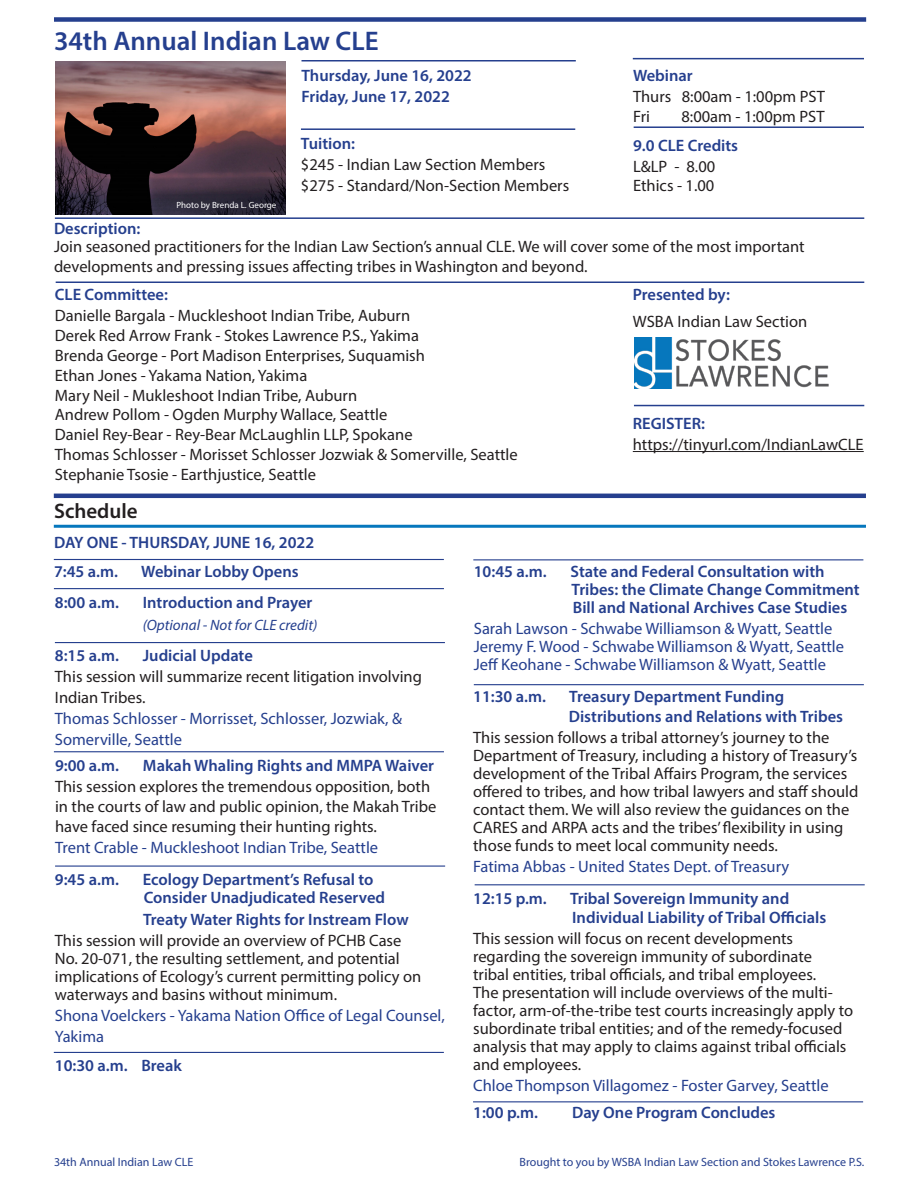
<style>
.page{position:relative;width:918px;height:1188px;background:#fff}
.page>*{position:absolute;margin:0;border:0;box-sizing:border-box;transform-origin:0 0}
.t1{font:600 27px "Myriad Pro";color:#253f8e}
.t2{font:600 21px "Myriad Pro";color:#231f20}
.t3{font:16.5px/18px "Myriad Pro";color:#231f20}
.t4{font:600 16.5px/18px "Myriad Pro";color:#253f8e}
.t5{font:16.5px/21px "Myriad Pro";color:#253f8e}
.t6{font:italic 15px "Myriad Pro";color:#253f8e}
.t7{font:12px "Myriad Pro";color:#253f8e}
.t8{font:9px "Myriad Pro";color:#fff}
</style>
<div class="page">
<div style="left:54px;top:17px;width:812px;height:5px;background:#253f8e"></div>
<img style="left:55px;top:62px;width:230px;height:152px">
<hr style="left:633px;top:58px;width:231px;height:1px;background:#253f8e">
<hr style="left:301px;top:128px;width:274px;height:2px;background:#253f8e">
<hr style="left:302px;top:60px;width:274px;height:2px;background:#253f8e">
<hr style="left:634px;top:126px;width:230px;height:2px;background:#253f8e">
<hr style="left:56px;top:282px;width:808px;height:1px;background:#253f8e">
<img style="left:635px;top:337px;width:194px;height:51px">
<hr style="left:54px;top:494px;width:812px;height:4px;background:#253f8e">
<hr style="left:55px;top:217px;width:809px;height:2px;background:#253f8e">
<hr style="left:54px;top:525px;width:812px;height:3px;background:#0677bd">
<hr style="left:54px;top:559px;width:390px;height:1px;background:#253f8e">
<hr style="left:54px;top:588px;width:390px;height:1px;background:#253f8e">
<hr style="left:55px;top:642px;width:390px;height:1px;background:#253f8e">
<hr style="left:54px;top:751px;width:390px;height:1px;background:#253f8e">
<hr style="left:55px;top:866px;width:390px;height:1px;background:#253f8e">
<hr style="left:54px;top:1052px;width:390px;height:1px;background:#253f8e">
<hr style="left:474px;top:684px;width:390px;height:1px;background:#253f8e">
<hr style="left:475px;top:884px;width:390px;height:1px;background:#253f8e">
<hr style="left:473px;top:559px;width:390px;height:1px;background:#253f8e">
<hr style="left:634px;top:405px;width:230px;height:1px;background:#253f8e">
<hr style="left:633px;top:451px;width:231px;height:1px;background:#231f20">
<hr style="left:473px;top:1101px;width:390px;height:1px;background:#253f8e">
<p class="t1" style="left:54px;top:24px;width:326px">34th Annual Indian Law CLE</p>
<p class="t4" style="left:302px;top:66px;width:172px">Thursday, June 16, 2022</p>
<p class="t4" style="left:302px;top:87px;width:150px">Friday, June 17, 2022</p>
<p class="t8" style="left:176px;top:199px;width:101px">Photo by Brenda L. George</p>
<p class="t4" style="left:301px;top:134px;width:56px">Tuition:</p>
<p class="t3" style="left:301px;top:155px;width:246px">$245 - Indian Law Section Members</p>
<p class="t3" style="left:301px;top:176px;width:270px">$275 - Standard/Non-Section Members</p>
<p class="t4" style="left:633px;top:66px;width:61px">Webinar</p>
<p class="t3" style="left:633px;top:87px;width:193px">Thurs 8:00am - 1:00pm PST</p>
<p class="t3" style="left:633px;top:107px;width:18px">Fri</p>
<p class="t3" style="left:681px;top:107px;width:145px">8:00am - 1:00pm PST</p>
<p class="t4" style="left:633px;top:136px;width:107px">9.0 CLE Credits</p>
<p class="t3" style="left:633px;top:157px;width:84px">L&amp;LP - 8.00</p>
<p class="t3" style="left:633px;top:177px;width:83px">Ethics - 1.00</p>
<p class="t4" style="left:54px;top:219px;width:88px">Description:</p>
<p class="t3" style="left:54px;top:237px;width:752px;line-height:19.5px">Join seasoned practitioners for the Indian Law Section’s annual CLE. We will cover some of the most important developments and pressing issues affecting tribes in Washington and beyond.</p>
<p class="t4" style="left:633px;top:285px;width:99px">Presented by:</p>
<p class="t3" style="left:633px;top:312px;width:176px">WSBA Indian Law Section</p>
<p class="t4" style="left:55px;top:285px;width:115px">CLE Committee:</p>
<p class="t3" style="left:55px;top:307px;width:357px">Danielle Bargala - Muckleshoot Indian Tribe, Auburn</p>
<p class="t3" style="left:55px;top:326px;width:366px">Derek Red Arrow Frank - Stokes Lawrence P.S., Yakima</p>
<p class="t3" style="left:55px;top:346px;width:372px">Brenda George - Port Madison Enterprises, Suquamish</p>
<p class="t3" style="left:55px;top:366px;width:254px">Ethan Jones - Yakama Nation, Yakima</p>
<p class="t3" style="left:55px;top:386px;width:304px">Mary Neil - Mukleshoot Indian Tribe, Auburn</p>
<p class="t3" style="left:55px;top:406px;width:334px">Andrew Pollom - Ogden Murphy Wallace, Seattle</p>
<p class="t3" style="left:55px;top:425px;width:359px">Daniel Rey-Bear - Rey-Bear McLaughlin LLP, Spokane</p>
<p class="t3" style="left:55px;top:445px;width:464px">Thomas Schlosser - Morisset Schlosser Jozwiak &amp; Somerville, Seattle</p>
<p class="t3" style="left:55px;top:465px;width:263px">Stephanie Tsosie - Earthjustice, Seattle</p>
<p class="t4" style="left:633px;top:414px;width:74px">REGISTER:</p>
<p class="t3" style="left:633px;top:435px;width:232px">https://tinyurl.com/IndianLawCLE</p>
<p class="t2" style="left:54px;top:498px;width:85px">Schedule</p>
<p class="t4" style="left:54px;top:533px;width:262px">DAY ONE - THURSDAY, JUNE 16, 2022</p>
<p class="t4" style="left:54px;top:562px;width:66px">7:45 a.m.</p>
<p class="t4" style="left:141px;top:562px;width:159px">Webinar Lobby Opens</p>
<p class="t4" style="left:55px;top:593px;width:66px">8:00 a.m.</p>
<p class="t4" style="left:143px;top:593px;width:171px">Introduction and Prayer</p>
<p class="t6" style="left:143px;top:615px;width:176px">(Optional - Not for CLE credit)</p>
<p class="t4" style="left:55px;top:646px;width:66px">8:15 a.m.</p>
<p class="t4" style="left:143px;top:646px;width:112px">Judicial Update</p>
<p class="t3" style="left:55px;top:666px;width:369px;line-height:21px">This session will summarize recent litigation involving<br>Indian Tribes.</p>
<p class="t5" style="left:55px;top:708px;width:349px">Thomas Schlosser - Morrisset, Schlosser, Jozwiak, &amp;<br>Somerville, Seattle</p>
<p class="t4" style="left:55px;top:756px;width:66px">9:00 a.m.</p>
<p class="t4" style="left:143px;top:756px;width:293px">Makah Whaling Rights and MMPA Waiver</p>
<p class="t3" style="left:55px;top:776px;width:383px;line-height:19.8px">This session explores the tremendous opposition, both in the courts of law and public opinion, the Makah Tribe have faced since resuming their hunting rights.</p>
<p class="t5" style="left:55px;top:836px;width:325px">Trent Crable - Muckleshoot Indian Tribe, Seattle</p>
<p class="t4" style="left:55px;top:870px;width:66px">9:45 a.m.</p>
<p class="t4" style="left:143px;top:870px;width:244px">Ecology Department’s Refusal to<br>Consider Unadjudicated Reserved</p>
<p class="t4" style="left:143px;top:910px;width:267px">Treaty Water Rights for Instream Flow</p>
<p class="t3" style="left:55px;top:931px;width:368px">This session will provide an overview of PCHB Case No. 20-071, the resulting settlement, and potential implications of Ecology’s current permitting policy on waterways and basins without minimum.</p>
<p class="t5" style="left:55px;top:1004px;width:391px">Shona Voelckers - Yakama Nation Office of Legal Counsel,<br>Yakima</p>
<p class="t4" style="left:55px;top:1056px;width:129px">10:30 a.m. Break</p>
<p class="t4" style="left:474px;top:562px;width:74px">10:45 a.m.</p>
<p class="t4" style="left:571px;top:562px;width:291px">State and Federal Consultation with<br>Tribes: the Climate Change Commitment</p>
<p class="t4" style="left:573px;top:598px;width:276px">Bill and National Archives Case Studies</p>
<p class="t5" style="left:474px;top:617px;width:360px">Sarah Lawson - Schwabe Williamson &amp; Wyatt, Seattle</p>
<p class="t5" style="left:474px;top:635px;width:372px">Jeremy F. Wood - Schwabe Williamson &amp; Wyatt, Seattle</p>
<p class="t5" style="left:474px;top:653px;width:354px">Jeff Keohane - Schwabe Williamson &amp; Wyatt, Seattle</p>
<p class="t4" style="left:473px;top:687px;width:74px">11:30 a.m.</p>
<p class="t4" style="left:569px;top:687px;width:216px">Treasury Department Funding</p>
<p class="t4" style="left:569px;top:707px;width:276px">Distributions and Relations with Tribes</p>
<p class="t3" style="left:473px;top:728px;width:387px">This session follows a tribal attorney’s journey to the Department of Treasury, including a history of Treasury’s development of the Tribal Affairs Program, the services offered to tribes, and how tribal lawyers and staff should contact them. We will also review the guidances on the CARES and ARPA acts and the tribes’ flexibility in using those funds to meet local community needs.</p>
<p class="t5" style="left:473px;top:856px;width:318px">Fatima Abbas - United States Dept. of Treasury</p>
<p class="t4" style="left:473px;top:889px;width:75px">12:15 p.m.</p>
<p class="t4" style="left:570px;top:889px;width:221px">Tribal Sovereign Immunity and</p>
<p class="t4" style="left:572px;top:909px;width:256px">Individual Liability of Tribal Officials</p>
<p class="t3" style="left:473px;top:930px;width:382px">This session will focus on recent developments regarding the sovereign immunity of subordinate<br>tribal entities, tribal officials, and tribal employees.<br>The presentation will include overviews of the multi&shy;factor, arm-of-the-tribe test courts increasingly apply to subordinate tribal entities; and of the remedy-focused analysis that may apply to claims against tribal officials and employees.</p>
<p class="t5" style="left:473px;top:1075px;width:357px">Chloe Thompson Villagomez - Foster Garvey, Seattle</p>
<p class="t4" style="left:473px;top:1103px;width:66px">1:00 p.m.</p>
<p class="t4" style="left:572px;top:1103px;width:205px">Day One Program Concludes</p>
<p class="t7" style="left:54px;top:1154px;width:141px">34th Annual Indian Law CLE</p>
<p class="t7" style="left:520px;top:1154px;width:346px">Brought to you by WSBA Indian Law Section and Stokes Lawrence P.S.</p>
</div>
